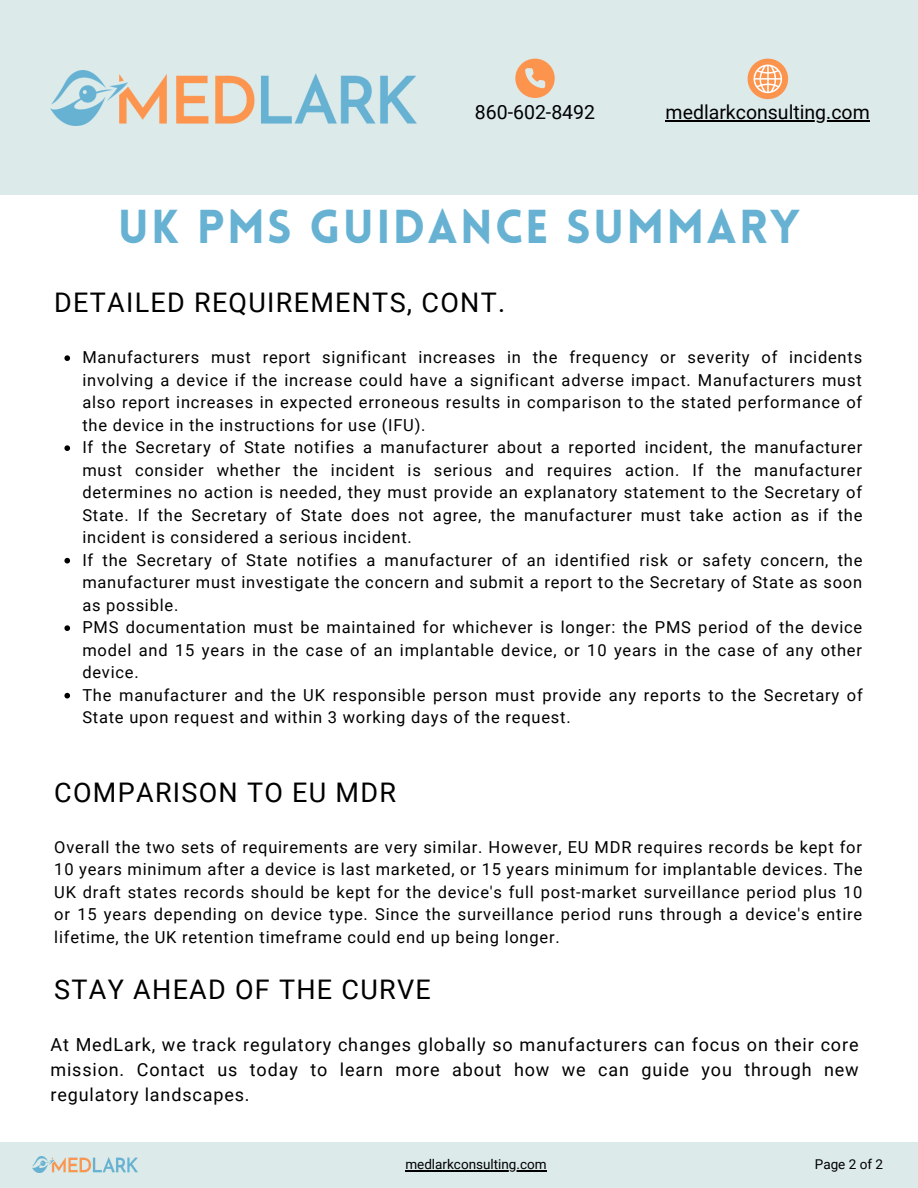
<style>
.page{position:relative;width:918px;height:1188px;background:#fff}
.page>*{position:absolute;margin:0;border:0;box-sizing:border-box;transform-origin:0 0}
.t1{font:900 46.5px "Lovelo";letter-spacing:.045em;color:#67b2d3}
.t2{font:27px "Roboto";letter-spacing:.05em;color:#000}
.t3{font:19.5px "Roboto";color:#000}
.t4{font:18px/24.8px "Roboto";letter-spacing:.045em;color:#000;text-align:justify}
.t5{font:16.5px/22.5px "Roboto";letter-spacing:.05em;color:#000;text-align:justify}
.t6{font:13.5px "Roboto";color:#000}
</style>
<div class="page">
<svg style="left:64px;top:355px;width:6px;height:6px"></svg>
<svg style="left:64px;top:445px;width:6px;height:6px"></svg>
<svg style="left:64px;top:558px;width:6px;height:5px"></svg>
<svg style="left:64px;top:625px;width:6px;height:6px"></svg>
<svg style="left:64px;top:693px;width:6px;height:5px"></svg>
<div style="left:0;top:1142px;width:918px;height:46px;background:#dceaea"></div>
<hr style="left:405px;top:1170px;width:142px;height:1px;background:#000">
<img style="left:32px;top:1157px;width:105px;height:16px">
<div style="left:0;top:1px;width:918px;height:194px;background:#dceaea"></div>
<img style="left:50px;top:70px;width:366px;height:56px">
<svg style="left:515px;top:59px;width:40px;height:39px"></svg>
<svg style="left:748px;top:59px;width:40px;height:40px"></svg>
<hr style="left:666px;top:120px;width:204px;height:1px;background:#000">
<p class="t3" style="left:475px;top:101px;width:122px">860-602-8492</p>
<p class="t3" style="left:666px;top:101px;width:206px">medlarkconsulting.com</p>
<p class="t1" style="left:118px;top:208px;width:684px">UK PMS GUIDANCE SUMMARY</p>
<p class="t2" style="left:54px;top:287px;width:452px">DETAILED REQUIREMENTS, CONT.</p>
<p class="t5" style="left:82px;top:346px;width:781px">Manufacturers must report significant increases in the frequency or severity of incidents involving a device if the increase could have a significant adverse impact. Manufacturers must also report increases in expected erroneous results in comparison to the stated performance of the device in the instructions for use (IFU).</p>
<p class="t5" style="left:82px;top:436px;width:782px">If the Secretary of State notifies a manufacturer about a reported incident, the manufacturer must consider whether the incident is serious and requires action. If the manufacturer determines no action is needed, they must provide an explanatory statement to the Secretary of State. If the Secretary of State does not agree, the manufacturer must take action as if the incident is considered a serious incident.</p>
<p class="t5" style="left:82px;top:549px;width:782px">If the Secretary of State notifies a manufacturer of an identified risk or safety concern, the manufacturer must investigate the concern and submit a report to the Secretary of State as soon as possible.</p>
<p class="t5" style="left:82px;top:616px;width:781px">PMS documentation must be maintained for whichever is longer: the PMS period of the device model and 15 years in the case of an implantable device, or 10 years in the case of any other device.</p>
<p class="t5" style="left:82px;top:684px;width:782px">The manufacturer and the UK responsible person must provide any reports to the Secretary of<br>State upon request and within 3 working days of the request.</p>
<p class="t2" style="left:54px;top:777px;width:343px">COMPARISON TO EU MDR</p>
<p class="t5" style="left:54px;top:836px;width:810px">Overall the two sets of requirements are very similar. However, EU MDR requires records be kept for 10 years minimum after a device is last marketed, or 15 years minimum for implantable devices. The UK draft states records should be kept for the device's full post-market surveillance period plus 10 or 15 years depending on device type. Since the surveillance period runs through a device's entire lifetime, the UK retention timeframe could end up being longer.</p>
<p class="t2" style="left:54px;top:974px;width:378px">STAY AHEAD OF THE CURVE</p>
<p class="t4" style="left:50px;top:1033px;width:810px">At MedLark, we track regulatory changes globally so manufacturers can focus on their core mission. Contact us today to learn more about how we can guide you through new regulatory landscapes.</p>
<p class="t6" style="left:405px;top:1157px;width:143px">medlarkconsulting.com</p>
<p class="t6" style="left:815px;top:1157px;width:70px">Page 2 of 2</p>
</div>
